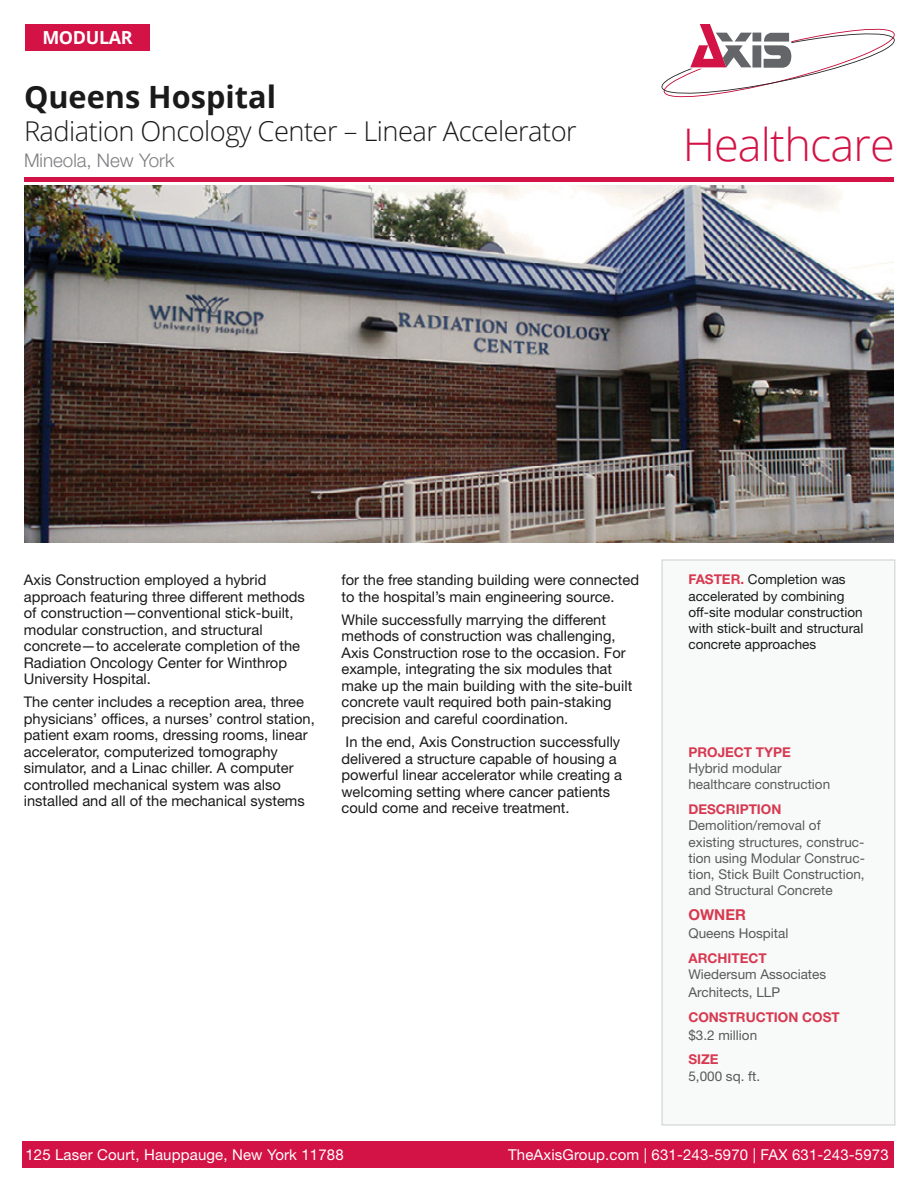
<style>
.page{position:relative;width:918px;height:1188px;background:#fff}
.page>*{position:absolute;margin:0;border:0;box-sizing:border-box;transform-origin:0 0}
.t1{font:300 45px "Open Sans";letter-spacing:-.02em;color:#d31245}
.t2{font:700 30.75px "Open Sans";color:#1a1a1a}
.t3{font:300 27.3px "Open Sans";letter-spacing:-.02em;color:#1a1a1a}
.t4{font:300 18.75px "Helvetica Neue LT Std";color:#807f83}
.t5{font:700 18px "Open Sans";letter-spacing:-.02em;color:#fff}
.t6{font:15px "Helvetica Neue LT Std";letter-spacing:.01em;color:#fff}
.t7{font:700 15px "Helvetica Neue LT Std";color:#d73950}
.t8{font:14.7px/16.5px "Helvetica Neue LT Std";color:#1a1a1a}
.t9{font:13.5px/16.2px "Helvetica Neue LT Std";color:#595959}
.t10{font:13.5px/16.2px "Helvetica Neue LT Std";color:#1a1a1a}
.t11{font:700 13.5px "Helvetica Neue LT Std";color:#d73950}
.s1{font-weight:700;color:#d73950}
</style>
<div class="page">
<div style="left:661px;top:559px;width:234px;height:567px;background:#f8f9f9;border:1px solid #d1d3d4"></div>
<div style="left:25px;top:24px;width:125px;height:27px;background:#d31245"></div>
<div style="left:22px;top:1141px;width:872px;height:27px;background:#d31245"></div>
<svg style="left:662px;top:24px;width:233px;height:73px"></svg>
<div style="left:752px;top:33px;width:9px;height:9px;background:#646569"></div>
<div style="left:752px;top:45px;width:9px;height:23px;background:#646569"></div>
<div style="left:24px;top:177px;width:870px;height:5px;background:#d31245"></div>
<img style="left:24px;top:185px;width:870px;height:358px">
<p class="t5" style="left:42px;top:25px;width:92px">MODULAR</p>
<h2 class="t2" style="left:24px;top:76px;width:254px">Queens Hospital</h2>
<h3 class="t3" style="left:24px;top:113px;width:554px">Radiation Oncology Center – Linear Accelerator</h3>
<p class="t4" style="left:24px;top:149px;width:152px">Mineola, New York</p>
<h1 class="t1" style="left:683px;top:114px;width:214px">Healthcare</h1>
<p class="t8" style="left:24px;top:572px;width:283px">Axis Construction employed a hybrid approach featuring three different methods of construction—conventional stick-built, modular construction, and structural concrete—to accelerate completion of the Radiation Oncology Center for Winthrop University Hospital.</p>
<p class="t8" style="left:24px;top:694px;width:293px">The center includes a reception area, three physicians’ offices, a nurses’ control station, patient exam rooms, dressing rooms, linear accelerator, computerized tomography simulator, and a Linac chiller. A computer controlled mechanical system was also installed and all of the mechanical systems</p>
<p class="t10" style="left:688px;top:571px;width:177px"><span class="s1">FASTER.</span> Completion was accelerated by combining off-site modular construction with stick-built and structural concrete approaches</p>
<p class="t8" style="left:341px;top:571px;width:299px">for the free standing building were connected to the hospital’s main engineering source.</p>
<p class="t8" style="left:341px;top:611px;width:292px">While successfully marrying the different methods of construction was challenging, Axis Construction rose to the occasion. For example, integrating the six modules that make up the main building with the site-built concrete vault required both pain-staking precision and careful coordination.</p>
<p class="t8" style="left:341px;top:733px;width:282px">In the end, Axis Construction successfully delivered a structure capable of housing a powerful linear accelerator while creating a welcoming setting where cancer patients could come and receive treatment.</p>
<p class="t11" style="left:688px;top:744px;width:104px">PROJECT TYPE</p>
<p class="t9" style="left:688px;top:760px;width:143px">Hybrid modular healthcare construction</p>
<p class="t11" style="left:688px;top:801px;width:94px">DESCRIPTION</p>
<p class="t9" style="left:688px;top:817px;width:178px">Demolition/removal of existing structures, construc&shy;tion using Modular Construc&shy;tion, Stick Built Construction, and Structural Concrete</p>
<p class="t7" style="left:688px;top:905px;width:59px">OWNER</p>
<p class="t9" style="left:688px;top:925px;width:102px">Queens Hospital</p>
<p class="t11" style="left:688px;top:950px;width:80px">ARCHITECT</p>
<p class="t9" style="left:688px;top:965px;width:139px;line-height:18px">Wiedersum Associates<br>Architects, LLP</p>
<p class="t11" style="left:688px;top:1009px;width:153px">CONSTRUCTION COST</p>
<p class="t9" style="left:688px;top:1027px;width:70px">$3.2 million</p>
<p class="t11" style="left:688px;top:1051px;width:32px">SIZE</p>
<p class="t9" style="left:688px;top:1068px;width:73px">5,000 sq. ft.</p>
<p class="t6" style="left:25px;top:1146px;width:320px">125 Laser Court, Hauppauge, New York 11788</p>
<p class="t6" style="left:508px;top:1146px;width:382px">TheAxisGroup.com | 631-243-5970 | FAX 631-243-5973</p>
</div>
